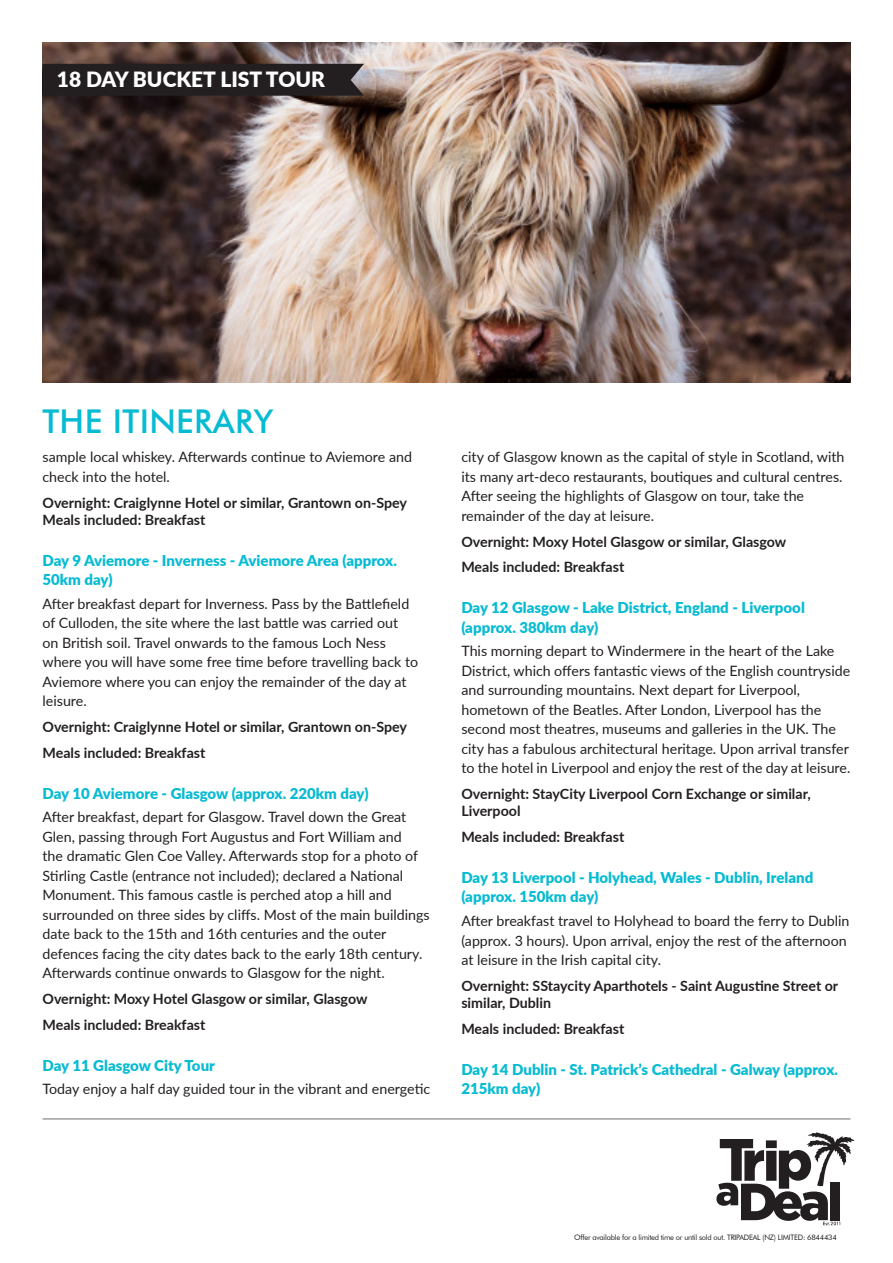
<style>
.page{position:relative;width:893px;height:1263px;background:#fff}
.page>*{position:absolute;margin:0;border:0;box-sizing:border-box;transform-origin:0 0}
.SUBHEAD{font:500 33px "Futura BT";letter-spacing:.01em;color:#07bbd3}
.t1{font:900 21px "Lato";color:#fff}
.SUBHEAD-2{font:900 15px/19.5px "Lato";color:#07bbd3}
.BODY{font:14.25px/19.5px "Lato";color:#231f20}
.BODY_BOLD{font:700 14.25px/17.2px "Lato";color:#231f20}
.t2{font:7.5px "Futura BT";letter-spacing:-.03em;color:#231f20}
</style>
<div class="page">
<svg style="left:716px;top:1132px;width:138px;height:93px"></svg>
<hr style="left:43px;top:1119px;width:807px;height:1px;background:#6c6d70">
<img style="left:43px;top:43px;width:807px;height:340px">
<div style="left:43px;top:64px;width:321px;height:32px;background:#231f20"></div>
<p class="t1" style="left:57px;top:63px;width:269px">18 DAY BUCKET LIST TOUR</p>
<p class="SUBHEAD" style="left:43px;top:402px;width:233px">THE ITINERARY</p>
<p class="BODY" style="left:43px;top:447px;width:371px">sample local whiskey. Afterwards continue to Aviemore and check into the hotel.</p>
<p class="BODY_BOLD" style="left:43px;top:493px;width:366px">Overnight: Craiglynne Hotel or similar, Grantown on-Spey<br>Meals included: Breakfast</p>
<p class="SUBHEAD-2" style="left:43px;top:550px;width:356px">Day 9 Aviemore - Inverness - Aviemore Area (approx.<br>50km day)</p>
<p class="BODY" style="left:43px;top:593px;width:377px">After breakfast depart for Inverness. Pass by the Battlefield of Culloden, the site where the last battle was carried out<br>on British soil. Travel onwards to the famous Loch Ness where you will have some free time before travelling back to Aviemore where you can enjoy the remainder of the day at leisure.</p>
<p class="BODY_BOLD" style="left:43px;top:718px;width:366px">Overnight: Craiglynne Hotel or similar, Grantown on-Spey</p>
<p class="BODY_BOLD" style="left:43px;top:743px;width:164px">Meals included: Breakfast</p>
<p class="SUBHEAD-2" style="left:43px;top:783px;width:328px">Day 10 Aviemore - Glasgow (approx. 220km day)</p>
<p class="BODY" style="left:43px;top:807px;width:389px">After breakfast, depart for Glasgow. Travel down the Great Glen, passing through Fort Augustus and Fort William and<br>the dramatic Glen Coe Valley. Afterwards stop for a photo of Stirling Castle (entrance not included); declared a National Monument. This famous castle is perched atop a hill and surrounded on three sides by cliffs. Most of the main buildings date back to the 15th and 16th centuries and the outer defences facing the city dates back to the early 18th century.<br>Afterwards continue onwards to Glasgow for the night.</p>
<p class="BODY_BOLD" style="left:43px;top:990px;width:326px">Overnight: Moxy Hotel Glasgow or similar, Glasgow</p>
<p class="BODY_BOLD" style="left:43px;top:1015px;width:164px">Meals included: Breakfast</p>
<p class="SUBHEAD-2" style="left:43px;top:1055px;width:174px">Day 11 Glasgow City Tour</p>
<p class="BODY" style="left:43px;top:1079px;width:389px">Today enjoy a half day guided tour in the vibrant and energetic</p>
<p class="BODY" style="left:461px;top:447px;width:385px">city of Glasgow known as the capital of style in Scotland, with its many art-deco restaurants, boutiques and cultural centres.<br>After seeing the highlights of Glasgow on tour, take the remainder of the day at leisure.</p>
<p class="BODY_BOLD" style="left:461px;top:532px;width:326px">Overnight: Moxy Hotel Glasgow or similar, Glasgow</p>
<p class="BODY_BOLD" style="left:461px;top:558px;width:164px">Meals included: Breakfast</p>
<p class="SUBHEAD-2" style="left:461px;top:597px;width:345px">Day 12 Glasgow - Lake District, England - Liverpool (approx. 380km day)</p>
<p class="BODY" style="left:461px;top:641px;width:391px">This morning depart to Windermere in the heart of the Lake District, which offers fantastic views of the English countryside and surrounding mountains. Next depart for Liverpool, hometown of the Beatles. After London, Liverpool has the second most theatres, museums and galleries in the UK. The city has a fabulous architectural heritage. Upon arrival transfer to the hotel in Liverpool and enjoy the rest of the day at leisure.</p>
<p class="BODY_BOLD" style="left:461px;top:785px;width:351px">Overnight: StayCity Liverpool Corn Exchange or similar,<br>Liverpool</p>
<p class="BODY_BOLD" style="left:461px;top:828px;width:164px">Meals included: Breakfast</p>
<p class="SUBHEAD-2" style="left:461px;top:867px;width:353px">Day 13 Liverpool - Holyhead, Wales - Dublin, Ireland (approx. 150km day)</p>
<p class="BODY" style="left:461px;top:910px;width:390px">After breakfast travel to Holyhead to board the ferry to Dublin (approx. 3 hours). Upon arrival, enjoy the rest of the afternoon at leisure in the Irish capital city.</p>
<p class="BODY_BOLD" style="left:461px;top:976px;width:378px">Overnight: SStaycity Aparthotels - Saint Augustine Street or similar, Dublin</p>
<p class="BODY_BOLD" style="left:461px;top:1019px;width:164px">Meals included: Breakfast</p>
<p class="SUBHEAD-2" style="left:461px;top:1059px;width:378px">Day 14 Dublin - St. Patrick’s Cathedral - Galway (approx.<br>215km day)</p>
<p class="t2" style="left:574px;top:1232px;width:264px">Offer available for a limited time or until sold out. TRIPADEAL (NZ) LIMITED: 6844434</p>
</div>
